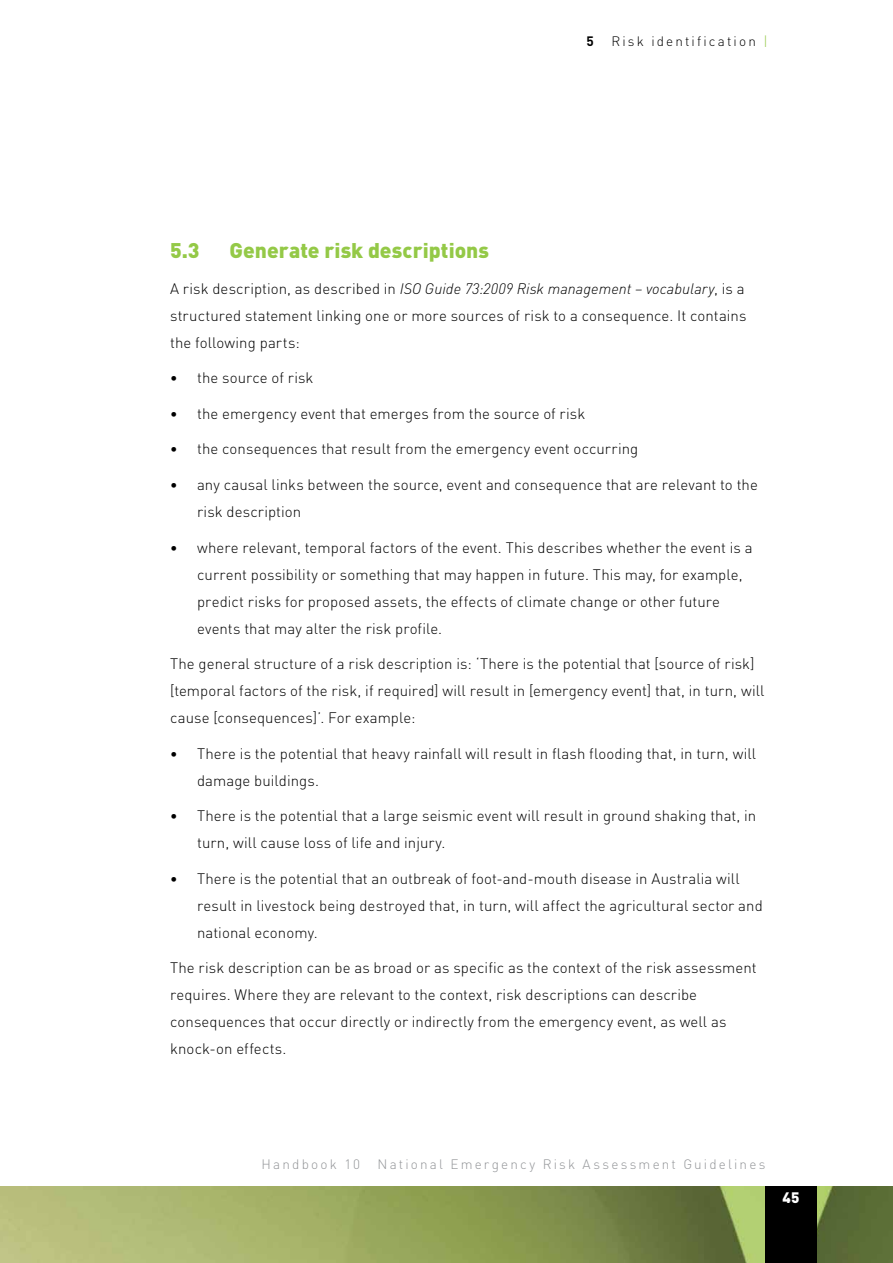
<style>
.page{position:relative;width:893px;height:1263px;background:#fff}
.page>*{position:absolute;margin:0;border:0;box-sizing:border-box;transform-origin:0 0}
.Heading_2{font:900 21px "DINOT";color:#94c947}
.NormalBeforeBullet{font:300 15px/27px "DINOT";letter-spacing:.005em;color:#000}
.t1{font:900 15px "DINOT";color:#fff}
.t2{font:300 13.5px "DINOT";letter-spacing:.16em;color:#939598}
.t3{font:300 13.5px "DINOT";letter-spacing:.16em;color:#000}
.t4{font:700 13.5px "DINOT";color:#000}
.s1{color:#94c947}
.s2{font-style:italic}
.s3{font-family:"Calibri";font-weight:400}
</style>
<div class="page">
<img style="left:0;top:1186px;width:893px;height:77px">
<div style="left:765px;top:1186px;width:51px;height:77px;background:#000"></div>
<p class="t4" style="left:586px;top:33px;width:9px">5</p>
<p class="t3" style="left:611px;top:33px;width:158px">Risk identification <span class="s1">|</span></p>
<h2 class="Heading_2" style="left:170px;top:237px;width:31px">5.3</h2>
<h2 class="Heading_2" style="left:230px;top:237px;width:261px">Generate risk descriptions</h2>
<p class="NormalBeforeBullet" style="left:170px;top:275px;width:578px">A risk description, as described in <span class="s2">ISO Guide 73:2009 Risk management – vocabulary</span>, is a structured statement linking one or more sources of risk to a consequence. It contains the following parts:</p>
<p class="NormalBeforeBullet" style="left:170px;top:364px;width:145px"><span class="s3">•</span> the source of risk</p>
<p class="NormalBeforeBullet" style="left:170px;top:400px;width:417px"><span class="s3">•</span> the emergency event that emerges from the source of risk</p>
<p class="NormalBeforeBullet" style="left:170px;top:435px;width:470px"><span class="s3">•</span> the consequences that result from the emergency event occurring</p>
<p class="NormalBeforeBullet" style="left:197px;top:471px;width:562px;text-indent:-27px"><span class="s3">•</span> any causal links between the source, event and consequence that are relevant to the risk description</p>
<p class="NormalBeforeBullet" style="left:197px;top:533px;width:557px;text-indent:-27px"><span class="s3">•</span> where relevant, temporal factors of the event. This describes whether the event is a current possibility or something that may happen in future. This may, for example, predict risks for proposed assets, the effects of climate change or other future events that may alter the risk profile.</p>
<p class="NormalBeforeBullet" style="left:170px;top:650px;width:596px">The general structure of a risk description is: ‘There is the potential that [source of risk] [temporal factors of the risk, if required] will result in [emergency event] that, in turn, will cause [consequences]’. For example:</p>
<p class="NormalBeforeBullet" style="left:197px;top:739px;width:560px;text-indent:-27px"><span class="s3">•</span> There is the potential that heavy rainfall will result in flash flooding that, in turn, will damage buildings.</p>
<p class="NormalBeforeBullet" style="left:197px;top:802px;width:561px;text-indent:-27px"><span class="s3">•</span> There is the potential that a large seismic event will result in ground shaking that, in turn, will cause loss of life and injury.</p>
<p class="NormalBeforeBullet" style="left:197px;top:864px;width:567px;text-indent:-27px"><span class="s3">•</span> There is the potential that an outbreak of foot-and-mouth disease in Australia will result in livestock being destroyed that, in turn, will affect the agricultural sector and national economy.</p>
<p class="NormalBeforeBullet" style="left:170px;top:954px;width:588px">The risk description can be as broad or as specific as the context of the risk assessment requires. Where they are relevant to the context, risk descriptions can describe consequences that occur directly or indirectly from the emergency event, as well as knock-on effects.</p>
<p class="t2" style="left:262px;top:1156px;width:100px">Handbook 10</p>
<p class="t2" style="left:378px;top:1156px;width:389px">National Emergency Risk Assessment Guidelines</p>
<p class="t1" style="left:782px;top:1188px;width:18px">45</p>
</div>
